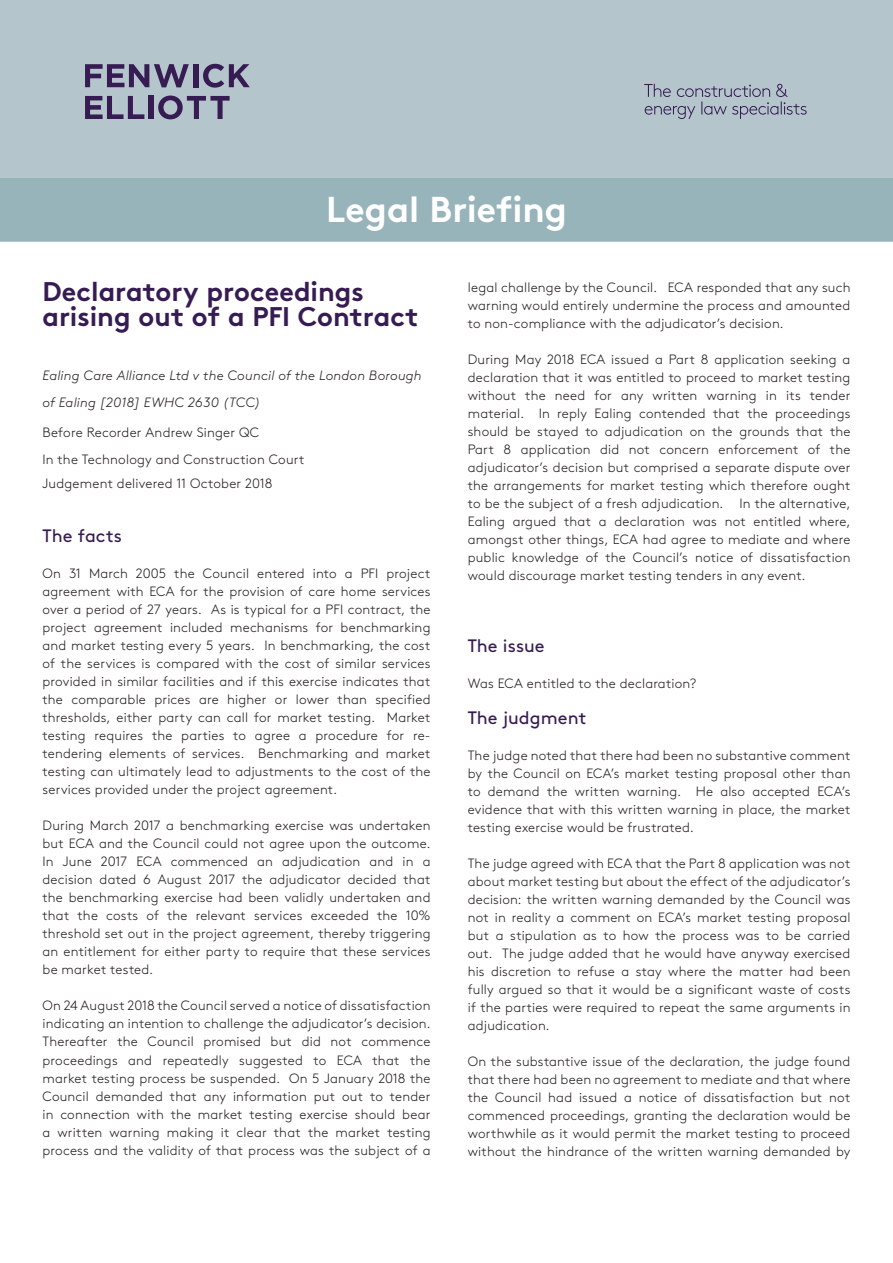
<style>
.page{position:relative;width:893px;height:1263px;background:#fff}
.page>*{position:absolute;margin:0;border:0;box-sizing:border-box;transform-origin:0 0}
._9_12pt_Brown_Light{font:700 36px "Brown";color:#fff}
._14_16pt_Brown_Bold{font:700 27px/25.5px "Brown";color:#361c53}
._9_12pt_Brown_Light-2{font:18px "Brown";letter-spacing:.005em;color:#361c53}
._9_12pt_Brown_Light-3{font:300 13.5px/18px "Brown";letter-spacing:.015em;color:#231f20;text-align:justify}
._14_16pt_Brown_Bold-2{font:italic 300 13.5px/27px "Brown";letter-spacing:.015em;color:#231f20}
</style>
<div class="page">
<div style="left:0;top:0;width:893px;height:242px;background:#b4c6cc"></div>
<svg style="left:644px;top:84px;width:163px;height:35px"></svg>
<svg style="left:85px;top:64px;width:104px;height:23px"></svg>
<div style="left:193px;top:64px;width:5px;height:23px;background:#361c53"></div>
<svg style="left:203px;top:64px;width:47px;height:24px"></svg>
<svg style="left:85px;top:96px;width:59px;height:23px"></svg>
<div style="left:149px;top:96px;width:5px;height:23px;background:#361c53"></div>
<svg style="left:158px;top:96px;width:72px;height:23px"></svg>
<div style="left:0;top:179px;width:893px;height:62px;background:#98b4bb"></div>
<p class="_9_12pt_Brown_Light" style="left:326px;top:180px;width:242px">Legal Briefing</p>
<p class="_14_16pt_Brown_Bold" style="left:43px;top:276px;width:378px">Declaratory proceedings arising out of a PFI Contract</p>
<p class="_14_16pt_Brown_Bold-2" style="left:43px;top:361px;width:381px">Ealing Care Alliance Ltd v the Council of the London Borough of Ealing [2018] EWHC 2630 (TCC)</p>
<p class="_9_12pt_Brown_Light-3" style="left:43px;top:423px;width:218px">Before Recorder Andrew Singer QC</p>
<p class="_9_12pt_Brown_Light-3" style="left:43px;top:450px;width:264px">In the Technology and Construction Court</p>
<p class="_9_12pt_Brown_Light-3" style="left:43px;top:474px;width:232px">Judgement delivered 11 October 2018</p>
<p class="_9_12pt_Brown_Light-2" style="left:43px;top:522px;width:81px">The facts</p>
<p class="_9_12pt_Brown_Light-3" style="left:43px;top:564px;width:390px">On 31 March 2005 the Council entered into a PFI project agreement with ECA for the provision of care home services over a period of 27 years. As is typical for a PFI contract, the project agreement included mechanisms for benchmarking and market testing every 5 years. In benchmarking, the cost of the services is compared with the cost of similar services provided in similar facilities and if this exercise indicates that the comparable prices are higher or lower than specified thresholds, either party can call for market testing. Market testing requires the parties to agree a procedure for re&shy;tendering elements of services. Benchmarking and market testing can ultimately lead to adjustments to the cost of the services provided under the project agreement.</p>
<p class="_9_12pt_Brown_Light-3" style="left:43px;top:816px;width:390px">During March 2017 a benchmarking exercise was undertaken but ECA and the Council could not agree upon the outcome.<br>In June 2017 ECA commenced an adjudication and in a decision dated 6 August 2017 the adjudicator decided that the benchmarking exercise had been validly undertaken and that the costs of the relevant services exceeded the 10% threshold set out in the project agreement, thereby triggering an entitlement for either party to require that these services be market tested.</p>
<p class="_9_12pt_Brown_Light-3" style="left:43px;top:996px;width:390px">On 24 August 2018 the Council served a notice of dissatisfaction indicating an intention to challenge the adjudicator’s decision.<br>Thereafter the Council promised but did not commence proceedings and repeatedly suggested to ECA that the market testing process be suspended. On 5 January 2018 the Council demanded that any information put out to tender in connection with the market testing exercise should bear a written warning making it clear that the market testing process and the validity of that process was the subject of a</p>
<p class="_9_12pt_Brown_Light-3" style="left:468px;top:277px;width:384px">legal challenge by the Council. ECA responded that any such warning would entirely undermine the process and amounted to non-compliance with the adjudicator’s decision.</p>
<p class="_9_12pt_Brown_Light-3" style="left:468px;top:349px;width:384px">During May 2018 ECA issued a Part 8 application seeking a declaration that it was entitled to proceed to market testing without the need for any written warning in its tender material. In reply Ealing contended that the proceedings should be stayed to adjudication on the grounds that the Part 8 application did not concern enforcement of the adjudicator’s decision but comprised a separate dispute over the arrangements for market testing which therefore ought to be the subject of a fresh adjudication. In the alternative, Ealing argued that a declaration was not entitled where, amongst other things, ECA had agree to mediate and where public knowledge of the Council’s notice of dissatisfaction would discourage market testing tenders in any event.</p>
<p class="_9_12pt_Brown_Light-2" style="left:468px;top:632px;width:79px">The issue</p>
<p class="_9_12pt_Brown_Light-3" style="left:468px;top:673px;width:230px">Was ECA entitled to the declaration?</p>
<p class="_9_12pt_Brown_Light-2" style="left:468px;top:704px;width:120px">The judgment</p>
<p class="_9_12pt_Brown_Light-3" style="left:468px;top:745px;width:384px">The judge noted that there had been no substantive comment by the Council on ECA’s market testing proposal other than to demand the written warning. He also accepted ECA’s evidence that with this written warning in place, the market testing exercise would be frustrated.</p>
<p class="_9_12pt_Brown_Light-3" style="left:468px;top:853px;width:384px">The judge agreed with ECA that the Part 8 application was not about market testing but about the effect of the adjudicator’s decision: the written warning demanded by the Council was not in reality a comment on ECA’s market testing proposal but a stipulation as to how the process was to be carried out. The judge added that he would have anyway exercised his discretion to refuse a stay where the matter had been fully argued so that it would be a significant waste of costs if the parties were required to repeat the same arguments in adjudication.</p>
<p class="_9_12pt_Brown_Light-3" style="left:468px;top:1051px;width:384px">On the substantive issue of the declaration, the judge found that there had been no agreement to mediate and that where the Council had issued a notice of dissatisfaction but not commenced proceedings, granting the declaration would be worthwhile as it would permit the market testing to proceed without the hindrance of the written warning demanded by</p>
</div>
